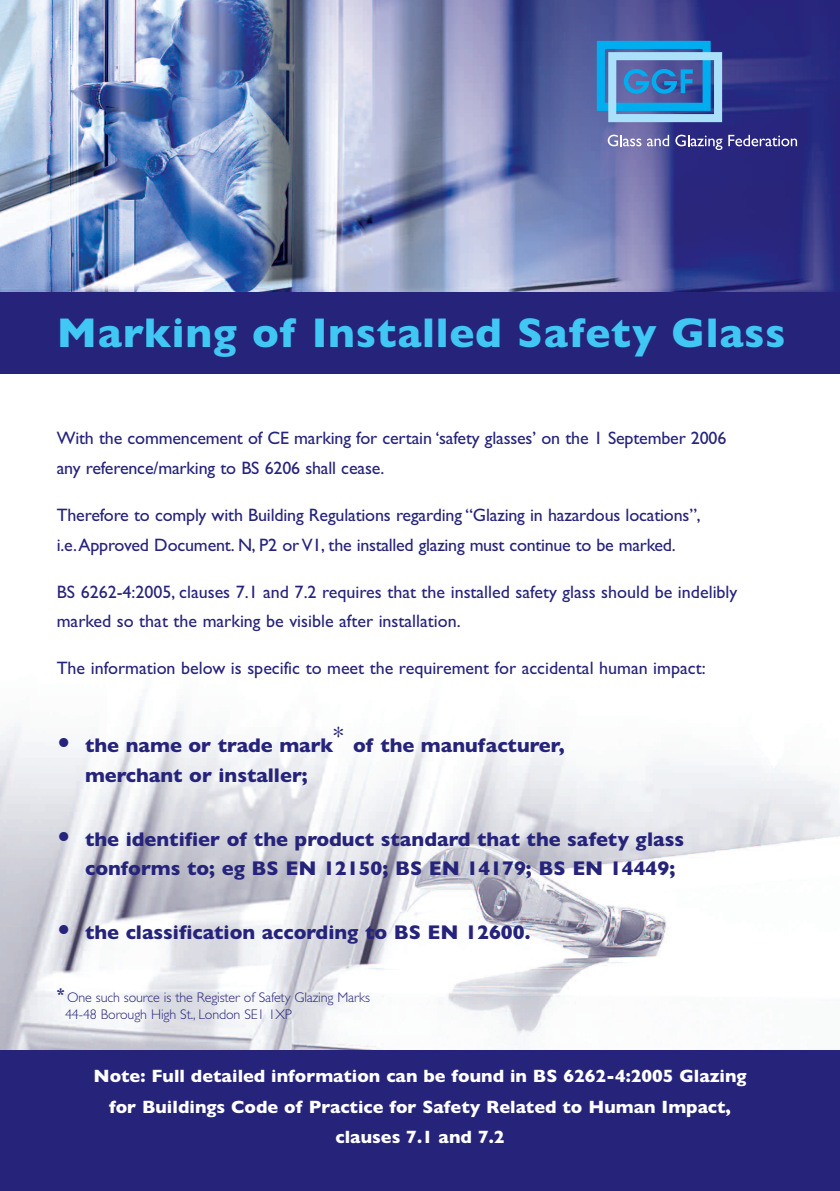
<style>
.page{position:relative;width:840px;height:1191px;background:#fff}
.page>*{position:absolute;margin:0;border:0;box-sizing:border-box;transform-origin:0 0}
.t1{font:700 42px "Gill Sans";letter-spacing:.02em;color:#40c7f4}
.t2{font:700 20px/29.8px "Gill Sans";color:#26237b}
.t3{font:18px/29.8px "Gill Sans";letter-spacing:-.01em;color:#26237b}
.t4{font:700 18px/30.6px "Gill Sans";color:#fff;text-align:center}
.t5{font:300 14px/16.8px "Gill Sans";letter-spacing:-.01em;color:#26237b}
.s1{font-size:28px}
</style>
<div class="page">
<img style="left:0;top:700px;width:839px;height:350px">
<img style="left:0;top:0;width:839px;height:292px">
<div style="left:0;top:292px;width:839px;height:81px;background:#26237b"></div>
<div style="left:0;top:1050px;width:839px;height:141px;background:#26237b"></div>
<svg style="left:596px;top:41px;width:125px;height:81px"></svg>
<svg style="left:607px;top:135px;width:61px;height:11px"></svg>
<svg style="left:675px;top:135px;width:47px;height:15px"></svg>
<svg style="left:728px;top:135px;width:68px;height:11px"></svg>
<h1 class="t1" style="left:57px;top:308px;width:730px">Marking of Installed Safety Glass</h1>
<p class="t3" style="left:57px;top:423px;width:670px">With the commencement of CE marking for certain ‘safety glasses’ on the 1 September 2006 any reference/marking to BS 6206 shall cease.</p>
<p class="t3" style="left:57px;top:500px;width:645px">Therefore to comply with Building Regulations regarding “Glazing in hazardous locations”, i.e.Approved Document. N, P2 or V1, the installed glazing must continue to be marked.</p>
<p class="t3" style="left:57px;top:576px;width:681px">BS 6262-4:2005, clauses 7.1 and 7.2 requires that the installed safety glass should be indelibly marked so that the marking be visible after installation.</p>
<p class="t3" style="left:57px;top:653px;width:650px">The information below is specific to meet the requirement for accidental human impact:</p>
<p class="t2" style="left:85px;top:730px;width:481px;text-indent:-28px"><span class="s1">•</span> the name or trade mark<sup>*</sup> of the manufacturer, merchant or installer;</p>
<p class="t2" style="left:85px;top:823px;width:600px;text-indent:-28px"><span class="s1">•</span> the identifier of the product standard that the safety glass conforms to; eg BS EN 12150; BS EN 14179; BS EN 14449;</p>
<p class="t2" style="left:57px;top:917px;width:475px"><span class="s1">•</span> the classification according to BS EN 12600.</p>
<p class="t5" style="left:65px;top:989px;width:306px;text-indent:-8px"><sup>*</sup> One such source is the Register of Safety Glazing Marks<br>44-48 Borough High St., London SE1 1XP</p>
<p class="t4" style="left:93px;top:1060px;width:654px">Note: Full detailed information can be found in BS 6262-4:2005 Glazing for Buildings Code of Practice for Safety Related to Human Impact, clauses 7.1 and 7.2</p>
</div>
